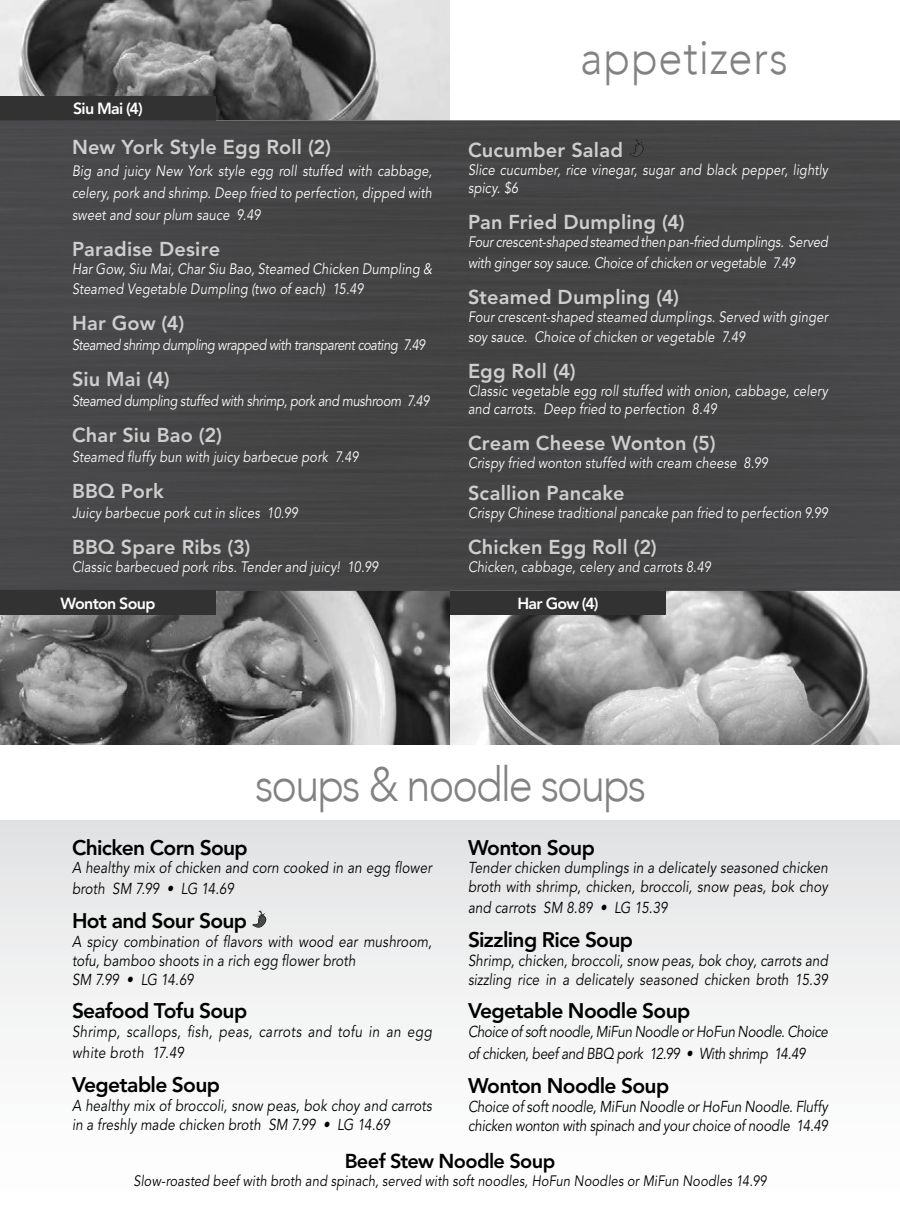
<style>
.page{position:relative;width:900px;height:1224px;background:#fff}
.page>*{position:absolute;margin:0;border:0;box-sizing:border-box;transform-origin:0 0}
.t1{font:300 48px "Avenir";letter-spacing:-.04em;color:#828282;scale:.9 1}
.t2{font:300 48px "Avenir";letter-spacing:.02em;color:#828282;scale:.9 1}
.t3{font:800 21px "Avenir LT Std";letter-spacing:-.035em;color:#000}
.t4{font:800 20px "Avenir LT Std";letter-spacing:.01em;color:#cecece}
.t5{font:800 20px "Avenir LT Std";letter-spacing:-.03em;color:#000}
.t6{font:800 16px "Avenir LT Std";letter-spacing:-.04em;color:#fff}
.t7{font:italic 15.8px/19px "Avenir LT Std";letter-spacing:.01em;color:#000;scale:.85 1}
.t8{font:italic 15.8px/19px "Avenir LT Std";letter-spacing:-.01em;color:#000;scale:.85 1}
.t9{font:italic 15.8px/22px "Avenir LT Std";letter-spacing:-.02em;color:#000;scale:.85 1}
.t10{font:italic 15.8px/21px "Avenir LT Std";letter-spacing:.03em;color:#000;scale:.85 1}
.t11{font:italic 15px/22px "Avenir LT Std";letter-spacing:.01em;color:#fff;scale:.85 1}
.t12{font:italic 15px "Avenir LT Std";letter-spacing:.015em;color:#000;scale:.85 1}
.t13{font:italic 15px "Avenir LT Std";letter-spacing:-.025em;color:#fff;scale:.85 1}
.t14{font:italic 15px "Avenir LT Std";letter-spacing:-.015em;color:#fff;scale:.85 1}
</style>
<div class="page">
<img style="left:0;top:0;width:450px;height:120px">
<div style="left:0;top:96px;width:216px;height:24px;background:#323232"></div>
<div style="left:0;top:821px;width:900px;height:403px;background:linear-gradient(to bottom,#e3e4e5,#fff)"></div>
<img style="left:0;top:120px;width:900px;height:624px">
<svg style="left:0;top:591px;width:450px;height:153px;background:#747474"></svg>
<svg style="left:630px;top:140px;width:13px;height:17px"></svg>
<svg style="left:252px;top:911px;width:14px;height:17px"></svg>
<div style="left:0;top:591px;width:216px;height:24px;background:#323232"></div>
<div style="left:450px;top:591px;width:216px;height:24px;background:#323232"></div>
<p class="t6" style="left:73px;top:99px;width:71px">Siu Mai (4)</p>
<h3 class="t4" style="left:72px;top:135px;width:261px">New York Style Egg Roll (2)</h3>
<p class="t11" style="left:72px;top:160px;width:425px;text-align:justify">Big and juicy New York style egg roll stuffed with cabbage, celery, pork and shrimp. Deep fried to perfection, dipped with sweet and sour plum sauce 9.49</p>
<h3 class="t4" style="left:72px;top:237px;width:150px">Paradise Desire</h3>
<p class="t11" style="left:72px;top:259px;width:425px;line-height:20px">Har Gow, Siu Mai, Char Siu Bao, Steamed Chicken Dumpling &amp;<br>Steamed Vegetable Dumpling (two of each) 15.49</p>
<h3 class="t4" style="left:72px;top:311px;width:114px">Har Gow (4)</h3>
<p class="t13" style="left:72px;top:336px;width:417px">Steamed shrimp dumpling wrapped with transparent coating 7.49</p>
<h3 class="t4" style="left:72px;top:367px;width:99px">Siu Mai (4)</h3>
<p class="t14" style="left:72px;top:392px;width:422px">Steamed dumpling stuffed with shrimp, pork and mushroom 7.49</p>
<h3 class="t4" style="left:72px;top:423px;width:151px">Char Siu Bao (2)</h3>
<p class="t11" style="left:72px;top:446px;width:339px">Steamed fluffy bun with juicy barbecue pork 7.49</p>
<h3 class="t4" style="left:72px;top:479px;width:93px">BBQ Pork</h3>
<p class="t11" style="left:72px;top:502px;width:267px">Juicy barbecue pork cut in slices 10.99</p>
<h3 class="t4" style="left:72px;top:535px;width:180px">BBQ Spare Ribs (3)</h3>
<p class="t11" style="left:72px;top:556px;width:362px">Classic barbecued pork ribs. Tender and juicy! 10.99</p>
<h1 class="t2" style="left:580px;top:29px;width:232px">appetizers</h1>
<h3 class="t4" style="left:468px;top:138px;width:156px">Cucumber Salad</h3>
<p class="t11" style="left:468px;top:161px;width:425px;line-height:18px">Slice cucumber, rice vinegar, sugar and black pepper, lightly spicy. $6</p>
<h3 class="t4" style="left:468px;top:210px;width:218px">Pan Fried Dumpling (4)</h3>
<p class="t11" style="left:468px;top:232px;width:425px;line-height:21px">Four crescent-shaped steamed then pan-fried dumplings. Served with ginger soy sauce. Choice of chicken or vegetable 7.49</p>
<h3 class="t4" style="left:468px;top:285px;width:213px">Steamed Dumpling (4)</h3>
<p class="t11" style="left:468px;top:307px;width:425px;line-height:20px">Four crescent-shaped steamed dumplings. Served with ginger soy sauce. Choice of chicken or vegetable 7.49</p>
<h3 class="t4" style="left:468px;top:359px;width:109px">Egg Roll (4)</h3>
<p class="t11" style="left:468px;top:382px;width:425px;line-height:18px">Classic vegetable egg roll stuffed with onion, cabbage, celery and carrots. Deep fried to perfection 8.49</p>
<h3 class="t4" style="left:468px;top:431px;width:249px">Cream Cheese Wonton (5)</h3>
<p class="t11" style="left:468px;top:452px;width:354px">Crispy fried wonton stuffed with cream cheese 8.99</p>
<h3 class="t4" style="left:468px;top:481px;width:158px">Scallion Pancake</h3>
<p class="t11" style="left:468px;top:502px;width:425px">Crispy Chinese traditional pancake pan fried to perfection 9.99</p>
<h3 class="t4" style="left:468px;top:535px;width:190px">Chicken Egg Roll (2)</h3>
<p class="t11" style="left:468px;top:556px;width:287px">Chicken, cabbage, celery and carrots 8.49</p>
<p class="t6" style="left:61px;top:594px;width:96px">Wonton Soup</p>
<p class="t6" style="left:517px;top:594px;width:83px">Har Gow (4)</p>
<h1 class="t1" style="left:255px;top:756px;width:436px">soups &amp; noodle soups</h1>
<h2 class="t3" style="left:72px;top:835px;width:177px">Chicken Corn Soup</h2>
<p class="t7" style="left:72px;top:858px;width:425px;line-height:21px">A healthy mix of chicken and corn cooked in an egg flower broth SM 7.99 • LG 14.69</p>
<h2 class="t3" style="left:72px;top:908px;width:177px">Hot and Sour Soup</h2>
<p class="t7" style="left:72px;top:933px;width:425px">A spicy combination of flavors with wood ear mushroom, tofu, bamboo shoots in a rich egg flower broth<br>SM 7.99 • LG 14.69</p>
<h2 class="t3" style="left:72px;top:999px;width:177px">Seafood Tofu Soup</h2>
<p class="t10" style="left:72px;top:1022px;width:425px">Shrimp, scallops, fish, peas, carrots and tofu in an egg white broth 17.49</p>
<h2 class="t3" style="left:72px;top:1072px;width:150px">Vegetable Soup</h2>
<p class="t7" style="left:72px;top:1096px;width:425px">A healthy mix of broccoli, snow peas, bok choy and carrots in a freshly made chicken broth SM 7.99 • LG 14.69</p>
<h2 class="t3" style="left:468px;top:835px;width:128px">Wonton Soup</h2>
<p class="t7" style="left:468px;top:859px;width:425px">Tender chicken dumplings in a delicately seasoned chicken broth with shrimp, chicken, broccoli, snow peas, bok choy</p>
<p class="t7" style="left:468px;top:899px;width:236px">and carrots SM 8.89 • LG 15.39</p>
<h2 class="t3" style="left:468px;top:927px;width:167px">Sizzling Rice Soup</h2>
<p class="t7" style="left:468px;top:951px;width:425px">Shrimp, chicken, broccoli, snow peas, bok choy, carrots and sizzling rice in a delicately seasoned chicken broth 15.39</p>
<h2 class="t3" style="left:468px;top:999px;width:224px">Vegetable Noodle Soup</h2>
<p class="t9" style="left:468px;top:1021px;width:425px">Choice of soft noodle, MiFun Noodle or HoFun Noodle. Choice of chicken, beef and BBQ pork 12.99 • With shrimp 14.49</p>
<h2 class="t3" style="left:468px;top:1073px;width:203px">Wonton Noodle Soup</h2>
<p class="t8" style="left:468px;top:1098px;width:425px">Choice of soft noodle, MiFun Noodle or HoFun Noodle. Fluffy chicken wonton with spinach and your choice of noodle 14.49</p>
<h3 class="t5" style="left:345px;top:1149px;width:212px">Beef Stew Noodle Soup</h3>
<p class="t12" style="left:134px;top:1172px;width:746px">Slow-roasted beef with broth and spinach, served with soft noodles, HoFun Noodles or MiFun Noodles 14.99</p>
</div>
